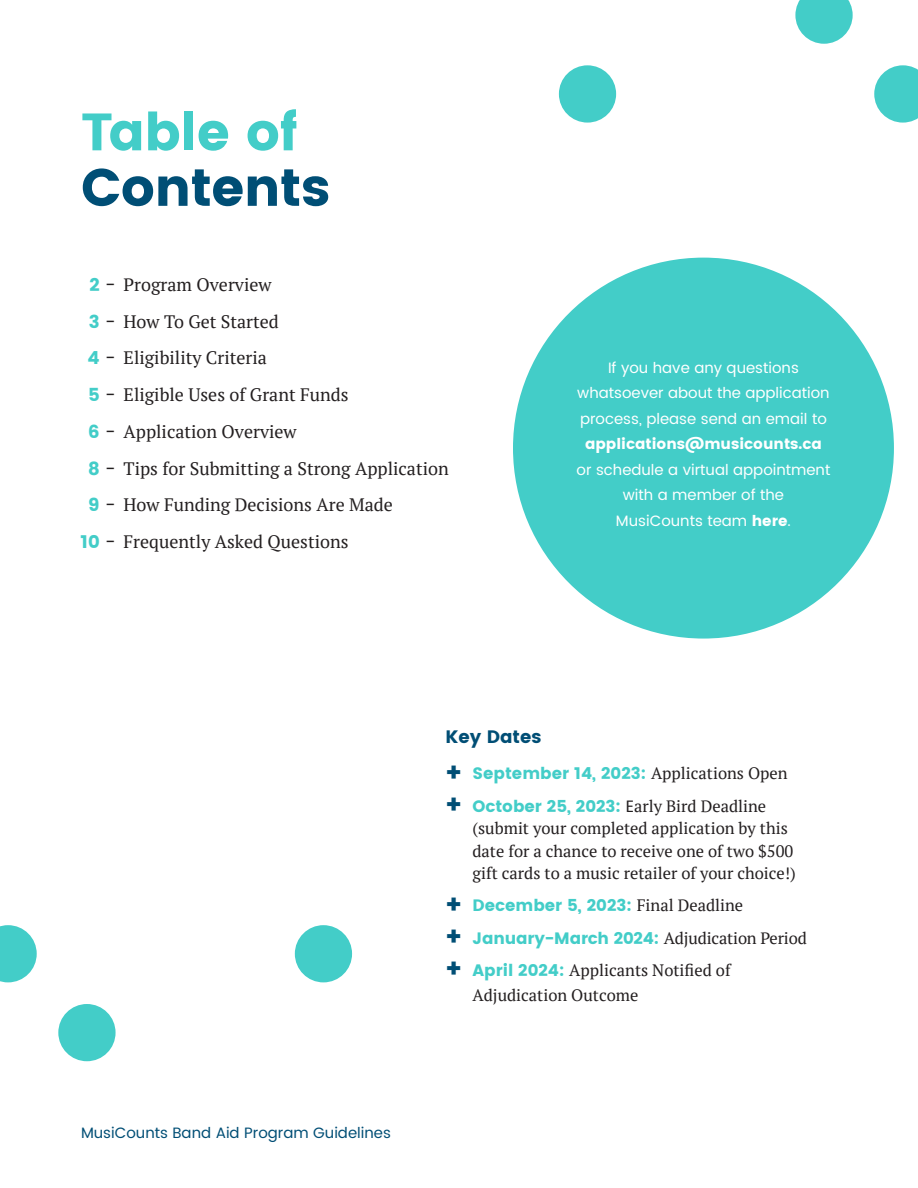
<style>
.page{position:relative;width:918px;height:1188px;background:#fff}
.page>*{position:absolute;margin:0;border:0;box-sizing:border-box;transform-origin:0 0}
.t1{font:52.5px "Poppins";letter-spacing:-.01em;color:#004e75}
.t2{font:52.5px "Poppins";letter-spacing:-.01em;color:#43cdc8}
.list_-_white{font:18px "PT Serif";color:#231f20}
.sub-heading_-_for_body{font:18px "Poppins";color:#004e75}
.t3{font:16.5px/22.5px "PT Serif";color:#231f20}
.t4{font:16.5px "Poppins";color:#43cdc8}
.sub-heading_-_for_body-2{font:15px/25.5px "Poppins";color:#fff;text-align:center}
.t5{font:15px "Poppins";color:#004e75}
.s1{font-family:"Poppins";color:#43cdc8}
.s2{font-family:"Poppins"}
.s3{font-style:inherit}
.s4{font-size:25.5px;color:#004e75}
.s5{font-family:"PT Serif";color:#231f20}
.s6{font-family:"Poppins";font-size:25.5px;color:#004e75}
</style>
<div class="page">
<svg style="left:874px;top:65px;width:44px;height:58px"></svg>
<svg style="left:795px;top:0;width:58px;height:44px"></svg>
<div style="left:559px;top:65px;width:57px;height:58px;background:#43cdc8;border-radius:50%"></div>
<div style="left:513px;top:258px;width:381px;height:381px;background:#43cdc8;border-radius:50%"></div>
<svg style="left:0;top:925px;width:37px;height:57px"></svg>
<div style="left:58px;top:1004px;width:58px;height:57px;background:#43cdc8;border-radius:50%"></div>
<div style="left:295px;top:925px;width:57px;height:57px;background:#43cdc8;border-radius:50%"></div>
<p class="t2" style="left:81px;top:102px;width:218px">Table of</p>
<p class="t1" style="left:81px;top:157px;width:251px">Contents</p>
<p class="list_-_white" style="left:89px;top:273px;width:184px"><span class="s1">2</span> <span class="s2">-</span> Program Overview</p>
<p class="list_-_white" style="left:89px;top:310px;width:192px"><span class="s1">3</span> <span class="s2">-</span> How To Get Started</p>
<p class="list_-_white" style="left:88px;top:346px;width:181px"><span class="s1">4</span> <span class="s2">-</span> Eligibility Criteria</p>
<p class="list_-_white" style="left:88px;top:383px;width:262px"><span class="s1">5</span> <span class="s2">-</span> Eligible Uses of Grant Funds</p>
<p class="list_-_white" style="left:88px;top:420px;width:210px"><span class="s1">6</span> <span class="s2">-</span> Application Overview</p>
<p class="list_-_white" style="left:88px;top:457px;width:362px"><span class="s1">8</span> <span class="s2">-</span> Tips for Submitting a Strong Application</p>
<p class="list_-_white" style="left:88px;top:493px;width:306px"><span class="s1">9</span> <span class="s2">-</span> How Funding Decisions Are Made</p>
<p class="list_-_white" style="left:80px;top:530px;width:270px"><span class="s1">10</span> <span class="s2">-</span> Frequently Asked Questions</p>
<p class="sub-heading_-_for_body-2" style="left:577px;top:355px;width:255px">If you have any questions whatsoever about the application process, please send an email to <span class="s3">applications@musicounts.ca </span>or schedule a virtual appointment with a member of the</p>
<p class="sub-heading_-_for_body-2" style="left:616px;top:508px;width:177px">MusiCounts team <span class="s3">here</span>.</p>
<p class="t5" style="left:81px;top:1122px;width:311px">MusiCounts Band Aid Program Guidelines</p>
<p class="sub-heading_-_for_body" style="left:446px;top:726px;width:97px">Key Dates</p>
<p class="t4" style="left:446px;top:764px;width:344px"><span class="s4">+</span> September 14, 2023: <span class="s5">Applications Open</span></p>
<p class="t3" style="left:473px;top:794px;width:325px;text-indent:-27px"><span class="s6">+</span> <span class="s1">October 25, 2023:</span> <span class="s2">E</span>arly Bird Deadline (submit your completed application by this date for a chance to receive one of two $500 gift cards to a music retailer of your choice!)</p>
<p class="t4" style="left:446px;top:896px;width:299px"><span class="s4">+</span> December 5, 2023: <span class="s5">Final Deadline</span></p>
<p class="t4" style="left:446px;top:928px;width:363px"><span class="s4">+</span> January-March 2024: <span class="s5">Adjudication Period</span></p>
<p class="t3" style="left:473px;top:957px;width:260px;line-height:25.5px;text-indent:-27px"><span class="s6">+</span> <span class="s1">April 2024:</span> Applicants Notified of<br>Adjudication Outcome</p>
</div>
